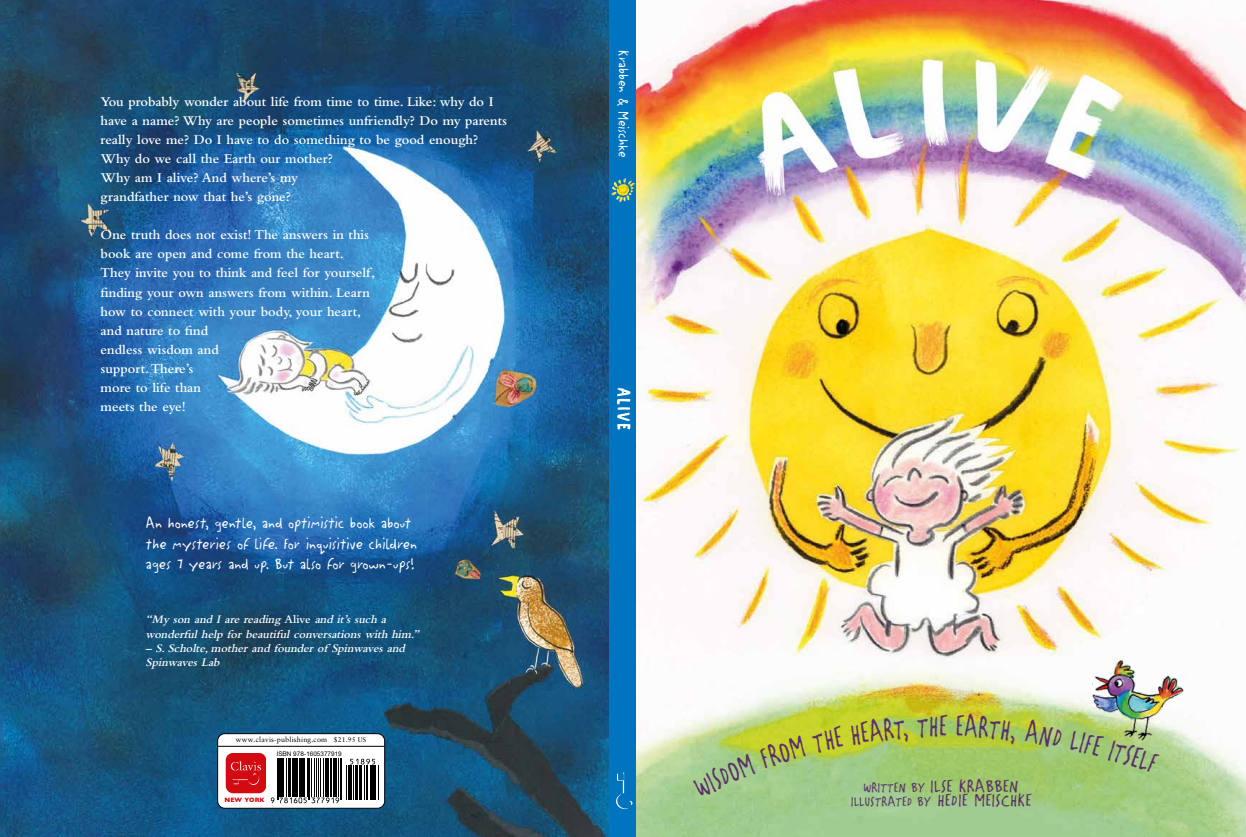
<style>
.page{position:relative;width:1246px;height:837px;background:#fff}
.page>*{position:absolute;margin:0;border:0;box-sizing:border-box;transform-origin:0 0}
.t1{font:33.1px "Litterbox ICG";color:#5b3069;scale:.78 1}
.t2{font:19.2px "Litterbox ICG";color:#5b3069}
.t3{font:17px/20.4px "Litterbox ICG";color:#fff}
.t4{font:15.5px "Litterbox ICG";color:#fff}
.t5{font:14.9px "Litterbox ICG";color:#5b3069}
.t6{font:600 14px/19px "Bembo Std";color:#fff}
.t7{font:italic 600 12px/14.4px "Bembo Std";color:#fff}
.t8{font:7.3px "Sabon LT Pro";letter-spacing:.025em;color:#000}
.t9{font:6.4px "Helvetica Neue";color:#000}
.t10{font:700 6.4px "Gill Sans";color:#d20a11}
.s1{font-style:normal}
.s2{font-size:6.8px}
.s3{font-size:14.9px}
.s4{font-size:19.2px}
</style>
<div class="page">
<img style="left:0;top:0;width:609px;height:836px">
<div style="left:609px;top:0;width:27px;height:836px;background:#0074be"></div>
<img style="left:636px;top:0;width:610px;height:836px">
<img style="left:616px;top:772px;width:17px;height:38px">
<div style="left:1135px;top:606px;width:10px;height:9px;background:#fff"></div>
<img style="left:1092px;top:651px;width:96px;height:94px">
<div style="left:218px;top:733px;width:167px;height:75px;background:#fff;border-radius:7px"></div>
<div style="left:217px;top:733px;width:168px;height:75px;border:1px solid #000;border-radius:7px"></div>
<img style="left:226px;top:753px;width:39px;height:39px">
<hr style="left:218px;top:745px;width:166px;height:1px;background:#000">
<svg style="left:271px;top:797px;width:3px;height:5px"></svg>
<hr style="left:277px;top:758px;width:1px;height:41px;background:#000">
<hr style="left:278px;top:758px;width:1px;height:41px;background:#000">
<hr style="left:279px;top:758px;width:3px;height:38px;background:#000">
<hr style="left:282px;top:758px;width:2px;height:38px;background:#000">
<hr style="left:286px;top:758px;width:1px;height:38px;background:#000">
<hr style="left:288px;top:758px;width:1px;height:38px;background:#000">
<hr style="left:289px;top:758px;width:1px;height:38px;background:#000">
<hr style="left:292px;top:758px;width:1px;height:38px;background:#000">
<hr style="left:294px;top:758px;width:1px;height:38px;background:#000">
<hr style="left:295px;top:758px;width:3px;height:38px;background:#000">
<hr style="left:299px;top:758px;width:1px;height:38px;background:#000">
<hr style="left:301px;top:758px;width:2px;height:38px;background:#000">
<hr style="left:303px;top:758px;width:2px;height:38px;background:#000">
<hr style="left:307px;top:758px;width:1px;height:38px;background:#000">
<hr style="left:308px;top:758px;width:1px;height:41px;background:#000">
<hr style="left:310px;top:758px;width:1px;height:41px;background:#000">
<hr style="left:311px;top:758px;width:1px;height:38px;background:#000">
<hr style="left:314px;top:758px;width:1px;height:38px;background:#000">
<hr style="left:316px;top:758px;width:1px;height:38px;background:#000">
<hr style="left:318px;top:758px;width:1px;height:38px;background:#000">
<hr style="left:321px;top:758px;width:1px;height:38px;background:#000">
<hr style="left:323px;top:758px;width:1px;height:38px;background:#000">
<hr style="left:325px;top:758px;width:2px;height:38px;background:#000">
<hr style="left:328px;top:758px;width:1px;height:38px;background:#000">
<hr style="left:330px;top:758px;width:2px;height:38px;background:#000">
<hr style="left:333px;top:758px;width:1px;height:38px;background:#000">
<svg style="left:280px;top:797px;width:59px;height:6px"></svg>
<hr style="left:335px;top:758px;width:2px;height:38px;background:#000">
<hr style="left:338px;top:758px;width:1px;height:38px;background:#000">
<hr style="left:340px;top:758px;width:1px;height:41px;background:#000">
<hr style="left:341px;top:758px;width:1px;height:41px;background:#000">
<hr style="left:347px;top:765px;width:1px;height:34px;background:#000">
<hr style="left:348px;top:765px;width:1px;height:34px;background:#000">
<hr style="left:350px;top:765px;width:1px;height:34px;background:#000">
<hr style="left:353px;top:765px;width:1px;height:34px;background:#000">
<hr style="left:355px;top:765px;width:1px;height:34px;background:#000">
<hr style="left:356px;top:765px;width:1px;height:34px;background:#000">
<hr style="left:359px;top:765px;width:1px;height:34px;background:#000">
<hr style="left:361px;top:765px;width:1px;height:34px;background:#000">
<hr style="left:364px;top:765px;width:1px;height:34px;background:#000">
<hr style="left:366px;top:765px;width:1px;height:34px;background:#000">
<hr style="left:367px;top:765px;width:1px;height:34px;background:#000">
<hr style="left:370px;top:765px;width:1px;height:34px;background:#000">
<hr style="left:371px;top:765px;width:1px;height:34px;background:#000">
<hr style="left:373px;top:765px;width:1px;height:34px;background:#000">
<svg style="left:350px;top:758px;width:25px;height:6px"></svg>
<hr style="left:375px;top:765px;width:1px;height:34px;background:#000">
<hr style="left:378px;top:765px;width:1px;height:34px;background:#000">
<img style="left:611px;top:178px;width:23px;height:25px">
<svg style="left:617px;top:387px;width:14px;height:43px"></svg>
<svg style="left:693px;top:735px;width:113px;height:63px;background:#abce75"></svg>
<svg style="left:812px;top:725px;width:32px;height:27px"></svg>
<svg style="left:850px;top:717px;width:58px;height:27px;background:#bdd038"></svg>
<svg style="left:917px;top:717px;width:21px;height:20px"></svg>
<svg style="left:957px;top:713px;width:58px;height:31px;background:#b1ca49"></svg>
<svg style="left:1025px;top:719px;width:37px;height:27px"></svg>
<svg style="left:1070px;top:730px;width:90px;height:43px;background:#a1c776"></svg>
<p class="t6" style="left:101px;top:92px;width:408px">You probably wonder about life from time to time. Like: why do I have a name? Why are people sometimes unfriendly? Do my parents really love me? Do I have to do something to be good enough?<br>Why do we call the Earth our mother?<br>Why am I alive? And where’s my<br>grandfather now that he’s gone?</p>
<p class="t6" style="left:101px;top:225px;width:276px">One truth does not exist! The answers in this book are open and come from the heart.<br>They invite you to think and feel for yourself, finding your own answers from within. Learn how to connect with your body, your heart, and nature to find<br>endless wisdom and<br>support. There’s<br>more to life than<br>meets the eye!</p>
<p class="t3" style="left:146px;top:512px;width:273px">An honest, gentle, and optimistic book about the mysteries of life. For inquisitive children ages 7 years and up. But also for grown-ups!</p>
<p class="t7" style="left:146px;top:612px;width:278px">“My son and I are reading <span class="s1">A l i v e</span> and it’s such a wonderful help for beautiful conversations with him.”</p>
<p class="t7" style="left:146px;top:641px;width:264px">– S.Scholte,mother and founder of Spinwaves and<br>Sp inwaves Lab</p>
<p class="t8" style="left:236px;top:734px;width:132px">www.clavis-publishing.com <span class="s2">$21.95 US</span></p>
<p class="t9" style="left:277px;top:749px;width:66px">ISBN 978-1605377919</p>
<p class="t10" style="left:225px;top:794px;width:42px">NEW YORK</p>
<p class="t4" style="left:634px;top:50px;width:109px;rotate:90deg">Krabben &amp; Meischke</p>
<h1 class="t1" style="left:939px;top:703px;width:12px">E</h1>
<h2 class="t2" style="left:863px;top:773px;width:157px"><span class="s3">WRITTEN BY</span> ILSE KRABBEN</h2>
<p class="t5" style="left:851px;top:791px;width:182px">ILLUSTRATED BY <span class="s4">HEDIE MEISCHKE</span></p>
</div>
